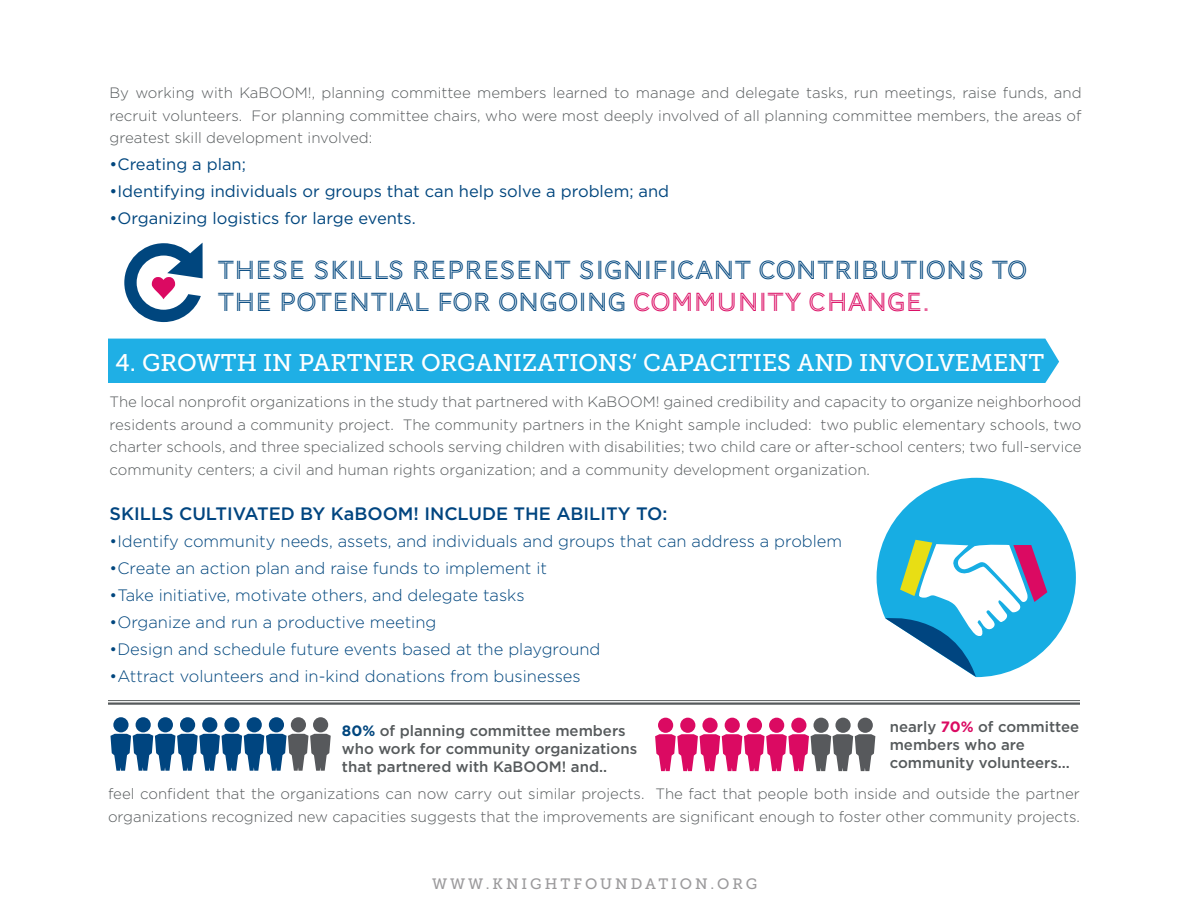
<style>
.page{position:relative;width:1188px;height:918px;background:#fff}
.page>*{position:absolute;margin:0;border:0;box-sizing:border-box;transform-origin:0 0}
.t1{font:27px/32.4px "AW Conqueror Inline";color:#00467e}
.t2{font:24px "Museo Slab 500";color:#fff}
.t3{font:500 18px "Gotham";color:#004580}
.t4{font:300 16.5px "Gotham";color:#00467e}
.t5{font:16.5px "Gotham";color:#00467e}
.t6{font:300 15px/22.5px "Gotham";color:#565a5c;text-align:justify}
.t7{font:500 15px/18px "Gotham";color:#565a5c}
.t8{font:15px "Museo Slab 500";letter-spacing:.2em;color:#9b9a9c}
.s1{color:#db0a62}
.s2{font-weight:700;color:#00467e}
.s3{font-weight:700;color:#db0a62}
</style>
<div class="page">
<div style="left:108px;top:339px;width:951px;height:44px;background:#1fafe5"></div>
<svg style="left:877px;top:478px;width:199px;height:199px"></svg>
<svg style="left:124px;top:243px;width:79px;height:79px"></svg>
<div style="left:113px;top:717px;width:16px;height:15px;background:#004580;border-radius:50%"></div>
<div style="left:136px;top:717px;width:15px;height:15px;background:#004580;border-radius:50%"></div>
<div style="left:158px;top:717px;width:15px;height:15px;background:#004580;border-radius:50%"></div>
<div style="left:180px;top:717px;width:15px;height:15px;background:#004580;border-radius:50%"></div>
<div style="left:202px;top:717px;width:15px;height:15px;background:#004580;border-radius:50%"></div>
<div style="left:224px;top:717px;width:16px;height:15px;background:#004580;border-radius:50%"></div>
<div style="left:247px;top:717px;width:15px;height:15px;background:#004580;border-radius:50%"></div>
<div style="left:269px;top:717px;width:15px;height:15px;background:#004580;border-radius:50%"></div>
<div style="left:291px;top:717px;width:15px;height:15px;background:#57595c;border-radius:50%"></div>
<svg style="left:110px;top:734px;width:221px;height:37px"></svg>
<div style="left:313px;top:717px;width:15px;height:15px;background:#57595c;border-radius:50%"></div>
<div style="left:658px;top:718px;width:15px;height:15px;background:#db0a62;border-radius:50%"></div>
<div style="left:680px;top:718px;width:15px;height:15px;background:#db0a62;border-radius:50%"></div>
<div style="left:702px;top:718px;width:16px;height:15px;background:#db0a62;border-radius:50%"></div>
<div style="left:725px;top:718px;width:15px;height:15px;background:#db0a62;border-radius:50%"></div>
<div style="left:747px;top:718px;width:15px;height:15px;background:#db0a62;border-radius:50%"></div>
<div style="left:769px;top:718px;width:15px;height:15px;background:#db0a62;border-radius:50%"></div>
<div style="left:791px;top:718px;width:15px;height:15px;background:#db0a62;border-radius:50%"></div>
<div style="left:813px;top:718px;width:16px;height:15px;background:#57595c;border-radius:50%"></div>
<div style="left:835px;top:718px;width:16px;height:15px;background:#57595c;border-radius:50%"></div>
<svg style="left:655px;top:734px;width:220px;height:37px"></svg>
<div style="left:858px;top:718px;width:15px;height:15px;background:#57595c;border-radius:50%"></div>
<hr style="left:108px;top:700px;width:972px;height:1px;background:#565a5c">
<hr style="left:108px;top:702px;width:972px;height:3px;background:#565a5c">
<p class="t6" style="left:110px;top:81px;width:974px">By working with KaBOOM!, planning committee members learned to manage and delegate tasks, run meetings, raise funds, and recruit volunteers. For planning committee chairs, who were most deeply involved of all planning committee members, the areas of greatest skill development involved:</p>
<p class="t5" style="left:110px;top:155px;width:138px">•Creating a plan;</p>
<p class="t5" style="left:110px;top:182px;width:561px">•Identifying individuals or groups that can help solve a problem; and</p>
<p class="t5" style="left:110px;top:209px;width:308px">•Organizing logistics for large events.</p>
<p class="t1" style="left:218px;top:255px;width:811px">THESE SKILLS REPRESENT SIGNIFICANT CONTRIBUTIONS TO<br>THE POTENTIAL FOR ONGOING <span class="s1">COMMUNITY CHANGE.</span></p>
<p class="t2" style="left:116px;top:350px;width:930px">4. GROWTH IN PARTNER ORGANIZATIONS’ CAPACITIES AND INVOLVEMENT</p>
<p class="t6" style="left:110px;top:390px;width:973px">The local nonprofit organizations in the study that partnered with KaBOOM! gained credibility and capacity to organize neighborhood residents around a community project. The community partners in the Knight sample included: two public elementary schools, two charter schools, and three specialized schools serving children with disabilities; two child care or after-school centers; two full-service community centers; a civil and human rights organization; and a community development organization.</p>
<p class="t3" style="left:110px;top:503px;width:559px">SKILLS CULTIVATED BY KaBOOM! INCLUDE THE ABILITY TO:</p>
<p class="t4" style="left:110px;top:532px;width:734px">•Identify community needs, assets, and individuals and groups that can address a problem</p>
<p class="t4" style="left:110px;top:559px;width:439px">•Create an action plan and raise funds to implement it</p>
<p class="t4" style="left:110px;top:586px;width:417px">•Take initiative, motivate others, and delegate tasks</p>
<p class="t4" style="left:110px;top:613px;width:328px">•Organize and run a productive meeting</p>
<p class="t4" style="left:110px;top:640px;width:492px">•Design and schedule future events based at the playground</p>
<p class="t4" style="left:110px;top:667px;width:473px">•Attract volunteers and in-kind donations from businesses</p>
<p class="t7" style="left:342px;top:721px;width:297px"><span class="s2">80%</span> of planning committee members who work for community organizations that partnered with KaBOOM! and..</p>
<p class="t7" style="left:890px;top:718px;width:191px">nearly <span class="s3">70%</span> of committee members who are community volunteers...</p>
<p class="t6" style="left:108px;top:783px;width:973px">feel confident that the organizations can now carry out similar projects. The fact that people both inside and outside the partner organizations recognized new capacities suggests that the improvements are significant enough to foster other community projects.</p>
<p class="t8" style="left:432px;top:876px;width:327px">WWW.KNIGHTFOUNDATION.ORG</p>
</div>
